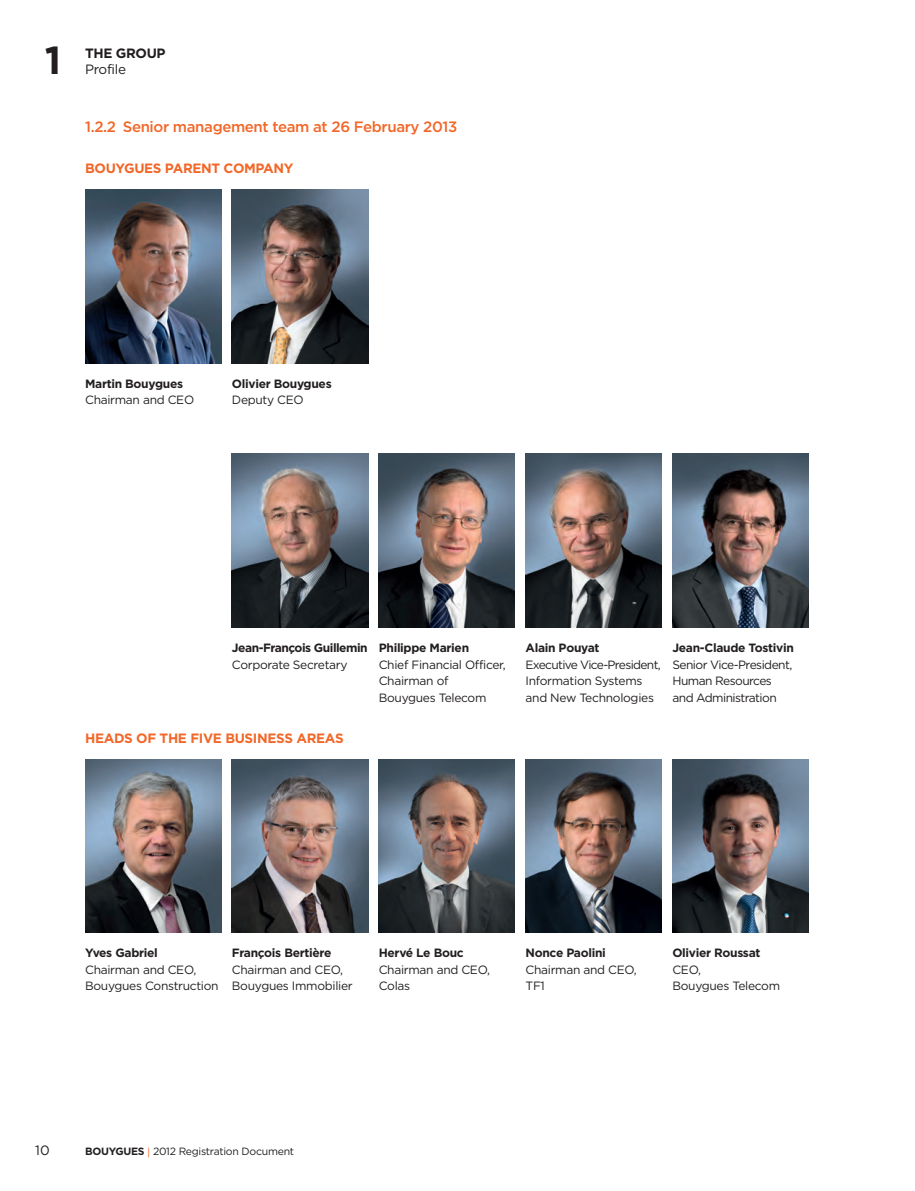
<style>
.page{position:relative;width:915px;height:1191px;background:#fff}
.page>*{position:absolute;margin:0;border:0;box-sizing:border-box;transform-origin:0 0}
.t1{font:700 39px "Gotham";color:#231f20}
.t2{font:500 15px "Gotham";letter-spacing:-.025em;color:#f26728}
.t3{font:700 13.5px "Gotham";letter-spacing:-.025em;color:#f26728}
.t4{font:700 13.5px/16.5px "Gotham";letter-spacing:-.025em;color:#231f20}
.t5{font:13.5px "Gotham";color:#231f20}
.t6{font:12px/16.5px "Gotham";letter-spacing:-.025em;color:#231f20}
.t7{font:700 12px/16.5px "Gotham";letter-spacing:-.025em;color:#231f20}
.t8{font:12px/16.5px "Gotham";letter-spacing:-.045em;color:#231f20}
.t9{font:10.5px "Gotham";letter-spacing:-.025em;color:#231f20}
.s1{font-weight:400}
.s2{font-weight:700}
.s3{color:#f26728}
</style>
<div class="page">
<img style="left:85px;top:190px;width:136px;height:173px">
<img style="left:232px;top:190px;width:136px;height:173px">
<img style="left:232px;top:454px;width:136px;height:173px">
<img style="left:378px;top:454px;width:136px;height:173px">
<img style="left:525px;top:454px;width:136px;height:173px">
<img style="left:672px;top:454px;width:136px;height:173px">
<img style="left:85px;top:759px;width:136px;height:173px">
<img style="left:232px;top:759px;width:136px;height:173px">
<img style="left:378px;top:759px;width:136px;height:173px">
<img style="left:525px;top:759px;width:136px;height:173px">
<img style="left:672px;top:759px;width:136px;height:173px">
<p class="t1" style="left:45px;top:46px;width:18px">1</p>
<p class="t4" style="left:85px;top:46px;width:82px">THE GROUP<br><span class="s1">Profile</span></p>
<p class="t2" style="left:85px;top:121px;width:374px">1.2.2 Senior management team at 26 February 2013</p>
<p class="t3" style="left:85px;top:163px;width:210px">BOUYGUES PARENT COMPANY</p>
<p class="t7" style="left:85px;top:376px;width:111px">Martin Bouygues<br><span class="s1">Chairman and CEO</span></p>
<p class="t7" style="left:232px;top:376px;width:101px">Olivier Bouygues<br><span class="s1">Deputy CEO</span></p>
<p class="t7" style="left:232px;top:640px;width:137px">Jean-François Guillemin<br><span class="s1">Corporate Secretary</span></p>
<p class="t6" style="left:378px;top:640px;width:128px"><span class="s2">Philippe Marien<br></span>Chief Financial Officer,<br>Chairman of<br>Bouygues Telecom</p>
<p class="t6" style="left:525px;top:640px;width:137px"><span class="s2">Alain Pouyat<br></span>Executive Vice-President,<br>Information Systems and New Technologies</p>
<p class="t8" style="left:672px;top:640px;width:123px"><span class="s2">Jean-Claude Tostivin<br></span>Senior Vice-President,<br>Human Resources and Administration</p>
<p class="t3" style="left:85px;top:733px;width:260px">HEADS OF THE FIVE BUSINESS AREAS</p>
<p class="t6" style="left:85px;top:945px;width:135px"><span class="s2">Yves Gabriel<br></span>Chairman and CEO,<br>Bouygues Construction</p>
<p class="t6" style="left:232px;top:945px;width:122px"><span class="s2">François Bertière<br></span>Chairman and CEO,<br>Bouygues Immobilier</p>
<p class="t6" style="left:378px;top:945px;width:113px"><span class="s2">Hervé Le Bouc<br></span>Chairman and CEO,<br>Colas</p>
<p class="t6" style="left:525px;top:945px;width:113px"><span class="s2">Nonce Paolini<br></span>Chairman and CEO,<br>TF1</p>
<p class="t6" style="left:672px;top:945px;width:109px"><span class="s2">Olivier Roussat<br></span>CEO,<br>Bouygues Telecom</p>
<p class="t5" style="left:35px;top:1145px;width:16px">10</p>
<p class="t9" style="left:85px;top:1147px;width:210px"><span class="s2">BOUYGUES</span> <span class="s3">|</span> 2012 Registration Document</p>
</div>
